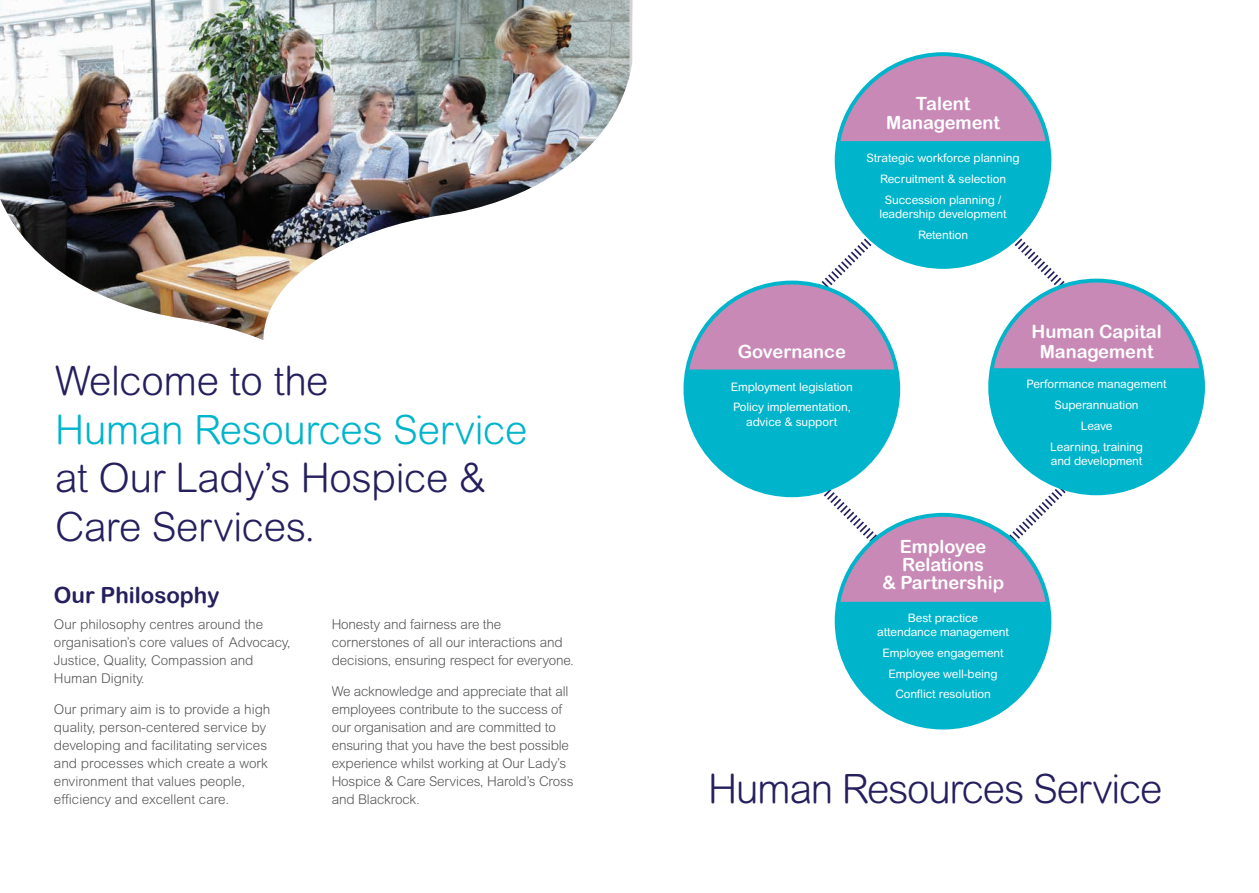
<style>
.page{position:relative;width:1259px;height:893px;background:#fff}
.page>*{position:absolute;margin:0;border:0;box-sizing:border-box;transform-origin:0 0}
.t1{font:300 40.5px/48.6px "Arial Rounded MT";letter-spacing:-.01em;color:#251f5e}
.t2{font:300 40.5px "Arial Rounded MT";letter-spacing:-.03em;color:#251f5e}
.t3{font:22.35px "Arial Rounded MT Bold";color:#251f5e}
.t4{font:18.3px/18.3px "Arial Rounded MT Bold";color:#fff;text-align:center}
.t5{font:300 13.5px/18px "Arial Rounded MT";letter-spacing:-.01em;color:#57585a}
.t6{font:11.7px/14.2px "Arial Rounded MT";letter-spacing:-.01em;color:#fff;text-align:center}
.s1{color:#00b5cb}
</style>
<div class="page">
<img style="left:0;top:0;width:629px;height:340px">
<svg style="left:718px;top:162px;width:450px;height:449px"></svg>
<div style="left:685px;top:283px;width:213px;height:212px;background:#00b5cb;border-radius:50%"></div>
<svg style="left:688px;top:283px;width:208px;height:87px"></svg>
<div style="left:836px;top:515px;width:213px;height:212px;background:#00b5cb;border-radius:50%"></div>
<svg style="left:838px;top:515px;width:209px;height:87px"></svg>
<div style="left:836px;top:54px;width:213px;height:213px;background:#00b5cb;border-radius:50%"></div>
<svg style="left:839px;top:54px;width:208px;height:87px"></svg>
<div style="left:990px;top:281px;width:213px;height:213px;background:#00b5cb;border-radius:50%"></div>
<svg style="left:992px;top:281px;width:209px;height:87px"></svg>
<p class="t1" style="left:55px;top:356px;width:474px">Welcome to the<br><span class="s1">Human Resources Service </span>at Our Lady’s Hospice &amp;<br>Care Services.</p>
<p class="t3" style="left:54px;top:582px;width:167px">Our Philosophy</p>
<p class="t5" style="left:54px;top:615px;width:238px">Our philosophy centres around the organisation’s core values of Advocacy,<br>Justice, Quality, Compassion and<br>Human Dignity.</p>
<p class="t5" style="left:54px;top:700px;width:218px">Our primary aim is to provide a high quality, person-centered service by developing and facilitating services and processes which create a work environment that values people, efficiency and excellent care.</p>
<p class="t5" style="left:332px;top:615px;width:244px">Honesty and fairness are the cornerstones of all our interactions and decisions, ensuring respect for everyone.</p>
<p class="t5" style="left:332px;top:682px;width:243px">We acknowledge and appreciate that all employees contribute to the success of our organisation and are committed to ensuring that you have the best possible experience whilst working at Our Lady’s Hospice &amp; Care Services, Harold’s Cross and Blackrock.</p>
<p class="t4" style="left:886px;top:93px;width:115px;line-height:19.5px">Talent<br>Management</p>
<p class="t6" style="left:866px;top:151px;width:155px">Strategic workforce planning</p>
<p class="t6" style="left:880px;top:172px;width:127px">Recruitment &amp; selection</p>
<p class="t6" style="left:879px;top:193px;width:129px">Succession planning / leadership development</p>
<p class="t6" style="left:918px;top:228px;width:52px">Retention</p>
<p class="t4" style="left:738px;top:342px;width:110px">Governance</p>
<p class="t6" style="left:731px;top:379px;width:123px">Employment legislation</p>
<p class="t6" style="left:733px;top:400px;width:119px">Policy implementation, advice &amp; support</p>
<p class="t4" style="left:1031px;top:321px;width:132px;line-height:19.5px">Human Capital<br>Management</p>
<p class="t6" style="left:1026px;top:377px;width:141px">Performance management</p>
<p class="t6" style="left:1054px;top:398px;width:86px">Superannuation</p>
<p class="t6" style="left:1080px;top:419px;width:33px">Leave</p>
<p class="t6" style="left:1050px;top:440px;width:94px;text-align:left">Learning, training and development</p>
<p class="t4" style="left:882px;top:537px;width:123px">Employee<br>Relations<br>&amp; Partnership</p>
<p class="t6" style="left:877px;top:610px;width:133px">Best practice attendance management</p>
<p class="t6" style="left:882px;top:645px;width:123px">Employee engagement</p>
<p class="t6" style="left:888px;top:666px;width:111px">Employee well-being</p>
<p class="t6" style="left:895px;top:687px;width:97px">Conflict resolution</p>
<p class="t2" style="left:708px;top:765px;width:456px">Human Resources Service</p>
</div>
